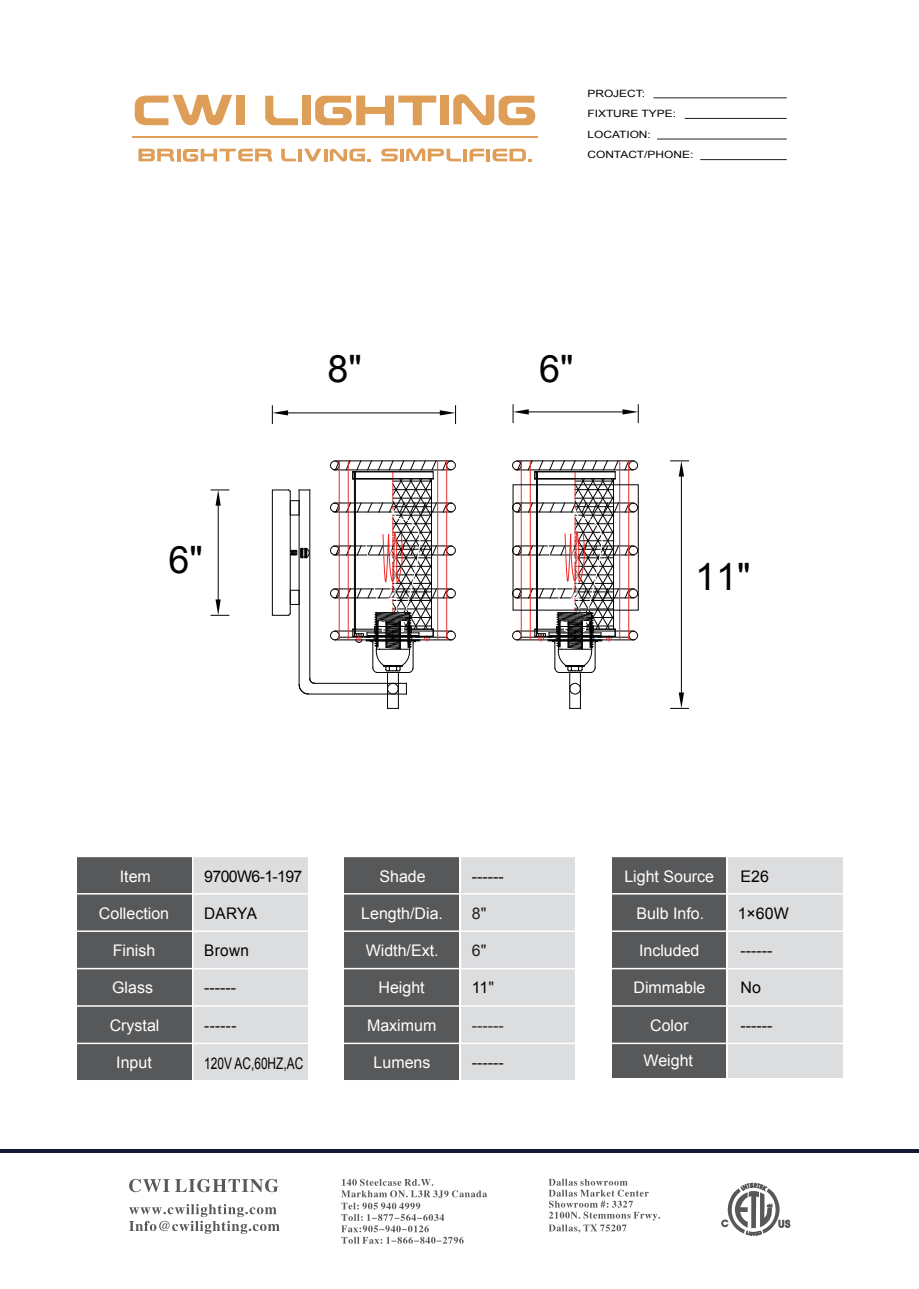
<style>
.page{position:relative;width:919px;height:1289px;background:#fff}
.page>*{position:absolute;margin:0;border:0;box-sizing:border-box;transform-origin:0 0}
.t1{font:37.65px "Arial";color:#030303}
.t2{font:16.05px "Arial";color:#fff}
.t3{font:16.05px "Arial";color:#030303}
.t4{font:16.05px "Arial";color:#030303;scale:.96 1}
.t5{font:16.05px "Arial";color:#030303;scale:.74 1}
.t6{font:16.05px "Arial";letter-spacing:-.04em;color:#030303}
.t7{font:16.05px "Arial";color:#231f20}
.t8{font:10.05px/20.5px "Arial";color:#030303;scale:1.19 1}
.s1{color:#231f20}
</style>
<div class="page">
<hr style="left:0;top:1149px;width:918px;height:4px;background:#171836">
<div style="left:611px;top:856px;width:115px;height:221px;background:#57585a"></div>
<div style="left:77px;top:856px;width:114px;height:224px;background:#57585a"></div>
<div style="left:344px;top:856px;width:115px;height:224px;background:#57585a"></div>
<div style="left:728px;top:856px;width:114px;height:221px;background:#dcdddf"></div>
<div style="left:193px;top:856px;width:115px;height:224px;background:#dcdddf"></div>
<div style="left:460px;top:856px;width:115px;height:224px;background:#dcdddf"></div>
<hr style="left:76px;top:855px;width:767px;height:2px;background:#fff">
<hr style="left:76px;top:893px;width:767px;height:1px;background:#fff">
<hr style="left:76px;top:930px;width:767px;height:1px;background:#fff">
<hr style="left:76px;top:967px;width:767px;height:2px;background:#fff">
<hr style="left:76px;top:1005px;width:767px;height:1px;background:#fff">
<hr style="left:76px;top:1042px;width:767px;height:2px;background:#fff">
<hr style="left:76px;top:1079px;width:767px;height:2px;background:#fff">
<hr style="left:459px;top:840px;width:2px;height:240px;background:#fff">
<hr style="left:132px;top:136px;width:406px;height:2px;background:#df9e57">
<svg style="left:135px;top:95px;width:97px;height:30px"></svg>
<div style="left:236px;top:96px;width:9px;height:29px;background:#df9e57"></div>
<svg style="left:265px;top:96px;width:33px;height:29px"></svg>
<svg style="left:315px;top:96px;width:121px;height:29px"></svg>
<svg style="left:453px;top:94px;width:82px;height:31px"></svg>
<div style="left:302px;top:96px;width:9px;height:29px;background:#df9e57"></div>
<div style="left:440px;top:96px;width:9px;height:29px;background:#df9e57"></div>
<svg style="left:281px;top:149px;width:15px;height:12px"></svg>
<hr style="left:298px;top:149px;width:4px;height:12px;background:#df9e57">
<svg style="left:381px;top:149px;width:17px;height:12px"></svg>
<hr style="left:400px;top:149px;width:4px;height:12px;background:#df9e57">
<svg style="left:469px;top:149px;width:15px;height:12px"></svg>
<hr style="left:486px;top:149px;width:4px;height:12px;background:#df9e57">
<hr style="left:463px;top:149px;width:4px;height:12px;background:#df9e57">
<svg style="left:492px;top:149px;width:40px;height:12px"></svg>
<svg style="left:304px;top:149px;width:67px;height:12px"></svg>
<svg style="left:406px;top:148px;width:55px;height:13px"></svg>
<svg style="left:138px;top:149px;width:134px;height:13px"></svg>
<hr style="left:653px;top:97px;width:133px;height:1px;background:#231f20">
<hr style="left:684px;top:118px;width:102px;height:1px;background:#231f20">
<hr style="left:657px;top:139px;width:129px;height:1px;background:#231f20">
<hr style="left:700px;top:159px;width:86px;height:1px;background:#231f20">
<hr style="left:309px;top:490px;width:1px;height:188px;background:#030303">
<div style="left:272px;top:489px;width:17px;height:126px;border:1px solid #030303"></div>
<svg style="left:287px;top:612px;width:4px;height:4px"></svg>
<hr style="left:290px;top:491px;width:1px;height:122px;background:#030303">
<hr style="left:299px;top:490px;width:1px;height:195px;background:#030303">
<svg style="left:298px;top:678px;width:17px;height:16px"></svg>
<hr style="left:308px;top:693px;width:98px;height:1px;background:#030303">
<hr style="left:314px;top:683px;width:92px;height:1px;background:#030303">
<svg style="left:289px;top:547px;width:21px;height:11px"></svg>
<svg style="left:329px;top:460px;width:127px;height:249px"></svg>
<svg style="left:512px;top:460px;width:126px;height:249px"></svg>
<hr style="left:218px;top:505px;width:1px;height:94px;background:#030303">
<svg style="left:211px;top:599px;width:18px;height:17px"></svg>
<svg style="left:211px;top:489px;width:18px;height:16px"></svg>
<hr style="left:681px;top:476px;width:1px;height:216px;background:#030303">
<svg style="left:670px;top:692px;width:18px;height:17px"></svg>
<svg style="left:670px;top:460px;width:18px;height:16px"></svg>
<hr style="left:528px;top:411px;width:94px;height:1px;background:#030303">
<svg style="left:622px;top:405px;width:17px;height:17px"></svg>
<svg style="left:512px;top:405px;width:16px;height:17px"></svg>
<hr style="left:288px;top:412px;width:152px;height:1px;background:#030303">
<svg style="left:440px;top:406px;width:16px;height:17px"></svg>
<svg style="left:272px;top:406px;width:16px;height:17px"></svg>
<svg style="left:721px;top:1182px;width:69px;height:53px"></svg>
<svg style="left:341px;top:1178px;width:146px;height:65px"></svg>
<svg style="left:548px;top:1178px;width:112px;height:54px"></svg>
<svg style="left:129px;top:1178px;width:149px;height:14px"></svg>
<svg style="left:129px;top:1204px;width:150px;height:29px"></svg>
<h1 class="t1" style="left:168px;top:535px;width:36px">6"</h1>
<p class="t8" style="left:587px;top:83px;width:90px">PROJECT:<br>FIXTURE TYPE:<br>LOCATION:<br>CONTACT/PHONE:</p>
<h1 class="t1" style="left:327px;top:344px;width:36px">8"</h1>
<h1 class="t1" style="left:539px;top:343px;width:36px">6"</h1>
<h1 class="t1" style="left:695px;top:552px;width:57px">11"</h1>
<p class="t2" style="left:120px;top:865px;width:33px">Item</p>
<p class="t2" style="left:99px;top:903px;width:72px">Collection</p>
<p class="t2" style="left:113px;top:940px;width:44px">Finish</p>
<p class="t2" style="left:112px;top:977px;width:42px">Glass</p>
<p class="t2" style="left:110px;top:1014px;width:51px">Crystal</p>
<p class="t2" style="left:116px;top:1051px;width:37px">Input</p>
<p class="t6" style="left:204px;top:865px;width:100px">9700W6-1-197</p>
<p class="t4" style="left:204px;top:903px;width:56px">DARYA</p>
<p class="t4" style="left:204px;top:940px;width:48px">Brown</p>
<p class="t3" style="left:204px;top:977px;width:33px">------</p>
<p class="t4" style="left:204px;top:1014px;width:35px">------</p>
<p class="t5" style="left:204px;top:1052px;width:135px">120V AC,60HZ,AC</p>
<p class="t2" style="left:379px;top:865px;width:48px">Shade</p>
<p class="t2" style="left:361px;top:903px;width:83px">Length/Dia.</p>
<p class="t2" style="left:365px;top:940px;width:74px">Width/Ext.</p>
<p class="t2" style="left:378px;top:977px;width:48px">Height</p>
<p class="t2" style="left:367px;top:1014px;width:71px">Maximum</p>
<p class="t2" style="left:373px;top:1051px;width:58px">Lumens</p>
<p class="t3" style="left:472px;top:865px;width:33px">------</p>
<p class="t7" style="left:472px;top:903px;width:16px">8"</p>
<p class="t7" style="left:472px;top:940px;width:16px">6"</p>
<p class="t3" style="left:472px;top:977px;width:24px">11<span class="s1">"</span></p>
<p class="t7" style="left:472px;top:1014px;width:33px">------</p>
<p class="t3" style="left:472px;top:1051px;width:33px">------</p>
<p class="t2" style="left:624px;top:865px;width:91px">Light Source</p>
<p class="t2" style="left:636px;top:903px;width:69px">Bulb Info.</p>
<p class="t2" style="left:639px;top:940px;width:62px">Included</p>
<p class="t2" style="left:633px;top:977px;width:73px">Dimmable</p>
<p class="t2" style="left:650px;top:1014px;width:40px">Color</p>
<p class="t2" style="left:643px;top:1049px;width:51px">Weight</p>
<p class="t3" style="left:740px;top:865px;width:30px">E26</p>
<p class="t3" style="left:737px;top:903px;width:53px">1×60W</p>
<p class="t3" style="left:740px;top:940px;width:33px">------</p>
<p class="t3" style="left:740px;top:977px;width:22px">No</p>
<p class="t3" style="left:740px;top:1014px;width:33px">------</p>
</div>
